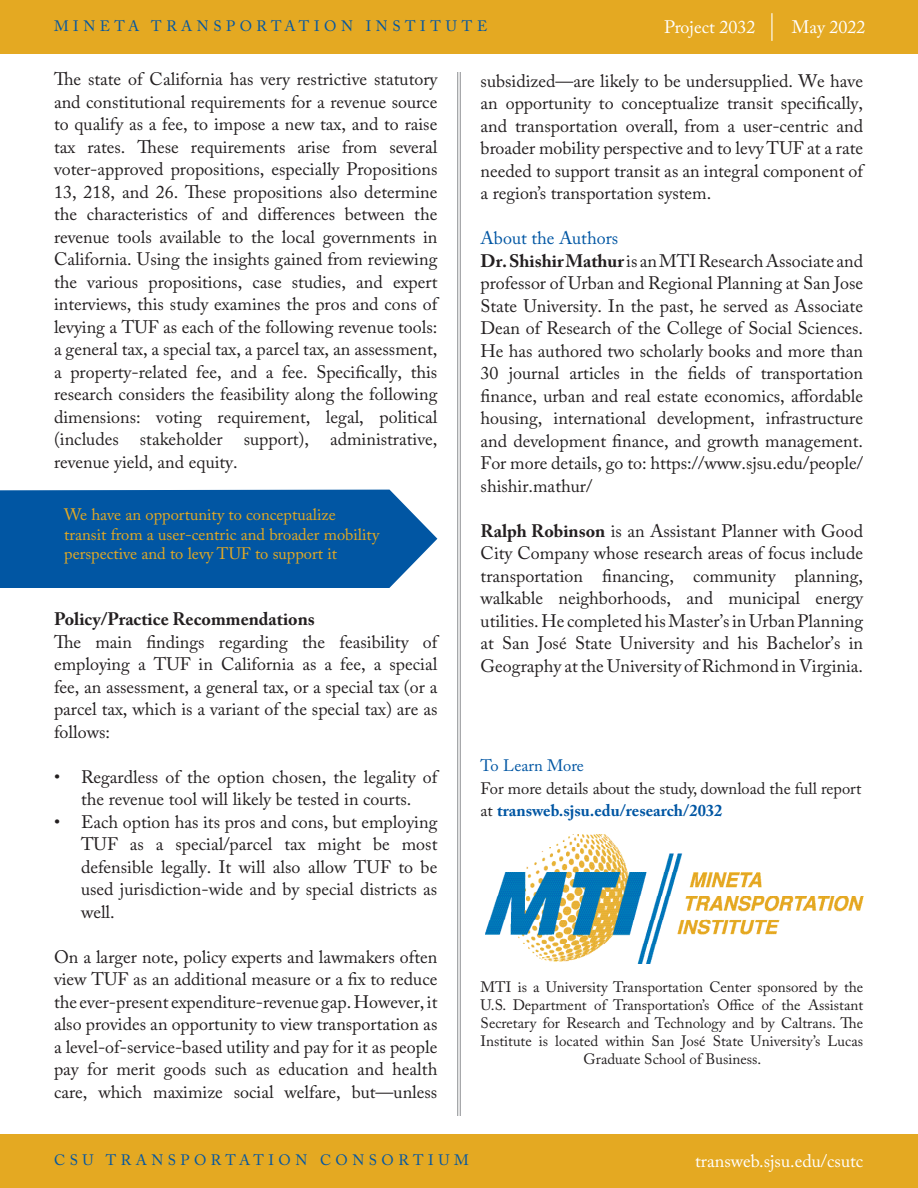
<style>
.page{position:relative;width:918px;height:1188px;background:#fff}
.page>*{position:absolute;margin:0;border:0;box-sizing:border-box;transform-origin:0 0}
.To_Learn_More_-_Head{font:18px/22.5px "Adobe Caslon Pro";color:#231f20;text-align:justify}
.t1{font:18px "Adobe Caslon Pro";color:#fff}
.t2{font:700 18px "Adobe Caslon Pro";color:#231f20}
.To_Learn_More_-_Head-2{font:18px "Adobe Caslon Pro";color:#0156a3}
.Call-Out_Text{font:16.5px/19.8px "Adobe Caslon Pro";color:#e4a922}
.To_Learn_More_-_Body{font:16.5px/22.5px "Adobe Caslon Pro";color:#231f20}
.About_the_Authors{font:16.5px "Adobe Caslon Pro";color:#0156a3}
.About_MTI{font:15px/18px "Adobe Caslon Pro";color:#231f20;text-align:center}
.t3{font:15px "Adobe Caslon Pro";letter-spacing:.3em;color:#0156a3}
.s1{font-weight:700}
.s2{font-weight:700;color:#0156a3}
</style>
<div class="page">
<div style="left:0;top:490px;width:437px;height:98px;background:#0156a3"></div>
<hr style="left:460px;top:72px;width:1px;height:1044px;background:#8a8c8f">
<hr style="left:457px;top:72px;width:1px;height:1044px;background:#8a8c8f">
<img style="left:485px;top:834px;width:379px;height:129px">
<div style="left:0;top:1134px;width:918px;height:54px;background:#e4a922"></div>
<div style="left:0;top:0;width:918px;height:54px;background:#e4a922"></div>
<svg style="left:771px;top:13px;width:1px;height:28px"></svg>
<p class="t3" style="left:54px;top:17px;width:435px">MINETA TRANSPORTATION INSTITUTE</p>
<p class="t1" style="left:664px;top:16px;width:93px">Project 2032</p>
<p class="t1" style="left:792px;top:16px;width:75px">May 2022</p>
<p class="To_Learn_More_-_Head" style="left:54px;top:68px;width:385px">The state of California has very restrictive statutory and constitutional requirements for a revenue source to qualify as a fee, to impose a new tax, and to raise tax rates. These requirements arise from several voter-approved propositions, especially Propositions 13, 218, and 26. These propositions also determine the characteristics of and differences between the revenue tools available to the local governments in California. Using the insights gained from reviewing the various propositions, case studies, and expert interviews, this study examines the pros and cons of levying a TUF as each of the following revenue tools: a general tax, a special tax, a parcel tax, an assessment, a property-related fee, and a fee. Specifically, this research considers the feasibility along the following dimensions: voting requirement, legal, political (includes stakeholder support), administrative, revenue yield, and equity.</p>
<p class="Call-Out_Text" style="left:64px;top:504px;width:317px">We have an opportunity to conceptualize transit from a user-centric and broader mobility perspective and to levy TUF to support it</p>
<p class="t2" style="left:54px;top:608px;width:262px">Policy/Practice Recommendations</p>
<p class="To_Learn_More_-_Head" style="left:54px;top:630px;width:385px">The main findings regarding the feasibility of employing a TUF in California as a fee, a special fee, an assessment, a general tax, or a special tax (or a parcel tax, which is a variant of the special tax) are as follows:</p>
<p class="To_Learn_More_-_Head" style="left:54px;top:765px;width:385px;text-align:center">• Regardless of the option chosen, the legality of the revenue tool will likely be tested in courts.</p>
<p class="To_Learn_More_-_Head" style="left:81px;top:810px;width:358px;text-indent:-27px">• Each option has its pros and cons, but employing TUF as a special/parcel tax might be most defensible legally. It will also allow TUF to be used jurisdiction-wide and by special districts as well.</p>
<p class="To_Learn_More_-_Head" style="left:54px;top:945px;width:385px">On a larger note, policy experts and lawmakers often view TUF as an additional measure or a fix to reduce the ever-present expenditure-revenue gap. However, it also provides an opportunity to view transportation as a level-of-service-based utility and pay for it as people pay for merit goods such as education and health care, which maximize social welfare, but—unless</p>
<p class="To_Learn_More_-_Head" style="left:481px;top:69px;width:384px">subsidized—are likely to be undersupplied. We have an opportunity to conceptualize transit specifically, and transportation overall, from a user-centric and broader mobility perspective and to levy TUF at a rate needed to support transit as an integral component of a region’s transportation system.</p>
<p class="To_Learn_More_-_Head-2" style="left:481px;top:227px;width:139px">About the Authors</p>
<p class="To_Learn_More_-_Head" style="left:481px;top:249px;width:384px"><span class="s1">Dr. Shishir Mathur</span> is an MTI Research Associate and professor of Urban and Regional Planning at San Jose State University. In the past, he served as Associate Dean of Research of the College of Social Sciences.<br>He has authored two scholarly books and more than 30 journal articles in the fields of transportation finance, urban and real estate economics, affordable housing, international development, infrastructure and development finance, and growth management.<br>For more details, go to: https://www.sjsu.edu/people/ shishir.mathur/</p>
<p class="To_Learn_More_-_Head" style="left:481px;top:519px;width:384px"><span class="s1">Ralph Robinson</span> is an Assistant Planner with Good City Company whose research areas of focus include transportation financing, community planning, walkable neighborhoods, and municipal energy utilities. He completed his Master’s in Urban Planning at San José State University and his Bachelor’s in Geography at the University of Richmond in Virginia.</p>
<p class="About_the_Authors" style="left:481px;top:756px;width:105px">To Learn More</p>
<p class="To_Learn_More_-_Body" style="left:481px;top:777px;width:382px">For more details about the study, download the full report at <span class="s2">transweb.sjsu.edu/research/2032</span></p>
<p class="About_MTI" style="left:481px;top:978px;width:384px">MTI is a University Transportation Center sponsored by the U.S. Department of Transportation’s Office of the Assistant Secretary for Research and Technology and by Caltrans. The Institute is located within San José State University’s Lucas Graduate School of Business.</p>
<p class="t3" style="left:54px;top:1151px;width:416px">CSU TRANSPORTATION CONSORTIUM</p>
<p class="t1" style="left:695px;top:1150px;width:170px">transweb.sjsu.edu/csutc</p>
</div>
